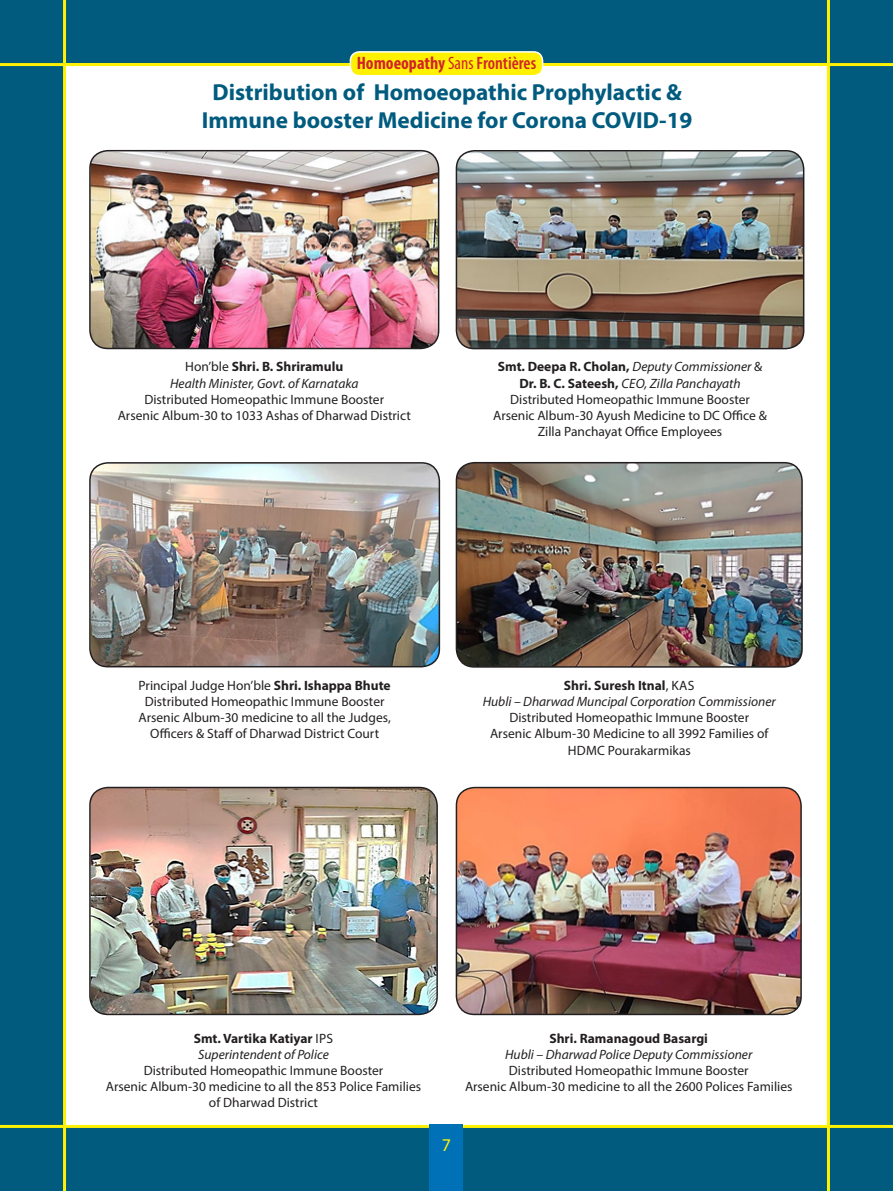
<style>
.page{position:relative;width:893px;height:1191px;background:#005b7f}
.page>*{position:absolute;margin:0;border:0;box-sizing:border-box;transform-origin:0 0}
.t1{font:700 23.25px/27.9px "Myriad Pro";color:#005b7f;text-align:center}
.t2{font:700 condensed 18px "Myriad Pro";color:#d1232a}
.t3{font:18px "Myriad Pro";color:#fff101}
.t4{font:13.5px/16.2px "Myriad Pro";color:#231f20;text-align:center}
.t5{font:italic 13.5px/16.2px "Myriad Pro";color:#231f20;text-align:center}
.t6{font:700 13.5px "Myriad Pro";color:#231f20}
.s1{font-weight:400}
.s2{font-weight:600}
.s3{font-style:normal}
.s4{font-weight:700;font-style:normal}
.s5{font-weight:700}
.s6{font-style:italic}
</style>
<div class="page">
<div style="left:64px;top:64px;width:765px;height:1063px;background:#fff"></div>
<hr style="left:63px;top:0;width:3px;height:1191px;background:#fff101">
<hr style="left:827px;top:0;width:3px;height:1191px;background:#fff101">
<hr style="left:0;top:63px;width:893px;height:3px;background:#fff101">
<hr style="left:0;top:1125px;width:893px;height:3px;background:#fff101">
<div style="left:430px;top:1124px;width:33px;height:67px;background:#0071b7"></div>
<div style="left:350px;top:52px;width:193px;height:24px;background:#fff101;border-radius:9px"></div>
<div style="left:350px;top:51px;width:193px;height:25px;border:2px solid #fff;border-radius:9px"></div>
<img style="left:456px;top:151px;width:348px;height:197px">
<div style="left:456px;top:150px;width:348px;height:199px;border:2px solid #231f20;border-radius:18px"></div>
<img style="left:90px;top:151px;width:349px;height:197px">
<div style="left:89px;top:150px;width:350px;height:199px;border:2px solid #231f20;border-radius:18px"></div>
<img style="left:90px;top:463px;width:349px;height:203px">
<div style="left:89px;top:462px;width:351px;height:205px;border:2px solid #231f20;border-radius:18px"></div>
<img style="left:457px;top:463px;width:345px;height:204px">
<div style="left:456px;top:462px;width:347px;height:205px;border:2px solid #231f20;border-radius:18px"></div>
<img style="left:90px;top:788px;width:347px;height:226px">
<div style="left:89px;top:786px;width:349px;height:229px;border:1px solid #231f20;border-radius:18px"></div>
<img style="left:456px;top:788px;width:345px;height:226px">
<div style="left:456px;top:787px;width:346px;height:228px;border:1px solid #231f20;border-radius:18px"></div>
<h2 class="t2" style="left:357px;top:52px;width:181px">Homoeopathy <span class="s1">Sans</span> <span class="s2">Frontières</span></h2>
<h1 class="t1" style="left:202px;top:77px;width:492px">Distribution of Homoeopathic Prophylactic &amp;<br>Immune booster Medicine for Corona COVID-19</h1>
<p class="t5" style="left:170px;top:358px;width:190px"><span class="s3">Hon’ble</span> <span class="s4">Shri. B. Shriramulu<br></span>Health Minister, Govt. of Karnataka</p>
<p class="t4" style="left:118px;top:391px;width:295px">Distributed Homeopathic Immune Booster<br>Arsenic Album-30 to 1033 Ashas of Dharwad District</p>
<p class="t4" style="left:493px;top:358px;width:275px"><span class="s5">Smt. Deepa R. Cholan,</span> <span class="s6">Deputy Commissioner</span> &amp; <span class="s5">Dr. B. C. Sateesh,</span> <span class="s6">Ceo, Zilla Panchayath </span>Distributed Homeopathic Immune Booster Arsenic Album-30 Ayush Medicine to DC Office &amp; Zilla Panchayat Office Employees</p>
<p class="t4" style="left:138px;top:677px;width:254px">Principal Judge Hon’ble <span class="s5">Shri. Ishappa Bhute </span>Distributed Homeopathic Immune Booster Arsenic Album-30 medicine to all the Judges, Officers &amp; Staff of Dharwad District Court</p>
<p class="t5" style="left:483px;top:677px;width:295px;text-align:left;text-indent:81px"><span class="s4">Shri. Suresh Itnal</span><span class="s3">, Kas<br></span>Hubli – Dharwad Muncipal Corporation Commissioner</p>
<p class="t4" style="left:509px;top:709px;width:241px">Distributed Homeopathic Immune Booster</p>
<p class="t4" style="left:490px;top:725px;width:280px">Arsenic Album-30 Medicine to all 3992 Families of</p>
<p class="t4" style="left:568px;top:741px;width:19px">Hdmc</p>
<p class="t4" style="left:608px;top:741px;width:84px">Pourakarmikas</p>
<p class="t5" style="left:194px;top:1029px;width:137px"><span class="s4">Smt. Vartika Katiyar</span> <span class="s3">Ips<br></span>Superintendent of Police</p>
<p class="t4" style="left:106px;top:1062px;width:317px">Distributed Homeopathic Immune Booster<br>Arsenic Album-30 medicine to all the 853 Police Families of Dharwad District</p>
<p class="t6" style="left:549px;top:1029px;width:160px">Shri. Ramanagoud Basargi</p>
<p class="t5" style="left:505px;top:1046px;width:249px">Hubli – Dharwad Police Deputy Commissioner</p>
<p class="t4" style="left:465px;top:1062px;width:329px">Distributed Homeopathic Immune Booster<br>Arsenic Album-30 medicine to all the 2600 Polices Families</p>
<h2 class="t3" style="left:442px;top:1134px;width:11px">7</h2>
</div>
